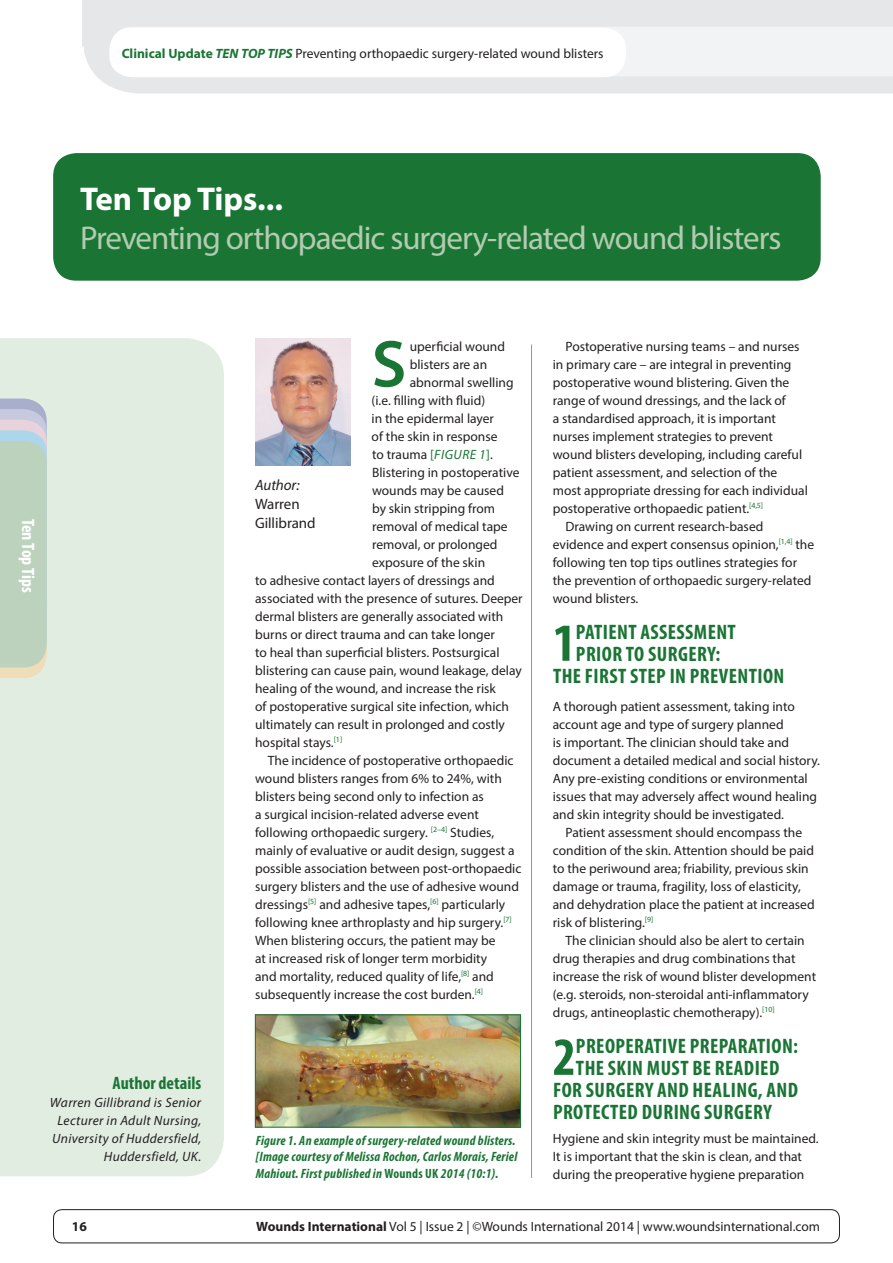
<style>
.page{position:relative;width:893px;height:1263px;background:#fff}
.page>*{position:absolute;margin:0;border:0;box-sizing:border-box;transform-origin:0 0}
.t1{font:600 66.9px "Myriad Pro";color:#1a7535}
.t2{font:700 condensed 54px "Myriad Pro";color:#1a7535}
.t3{font:33px "Myriad Pro";letter-spacing:-.03em;color:#b2cbb1}
.t4{font:700 33px "Myriad Pro";color:#fff}
.t5{font:700 condensed 21px "Myriad Pro";letter-spacing:.02em;color:#1a7535}
.t6{font:700 condensed 18px "Myriad Pro";color:#1a7535}
.t7{font:700 condensed 18px "Myriad Pro";color:#fff}
.t8{font:15px/19.2px "Myriad Pro";letter-spacing:-.005em;color:#231f20}
.t9{font:italic 15px "Myriad Pro";letter-spacing:-.005em;color:#231f20}
.t10{font:13.5px/18px "Myriad Pro";color:#231f20}
.t11{font:italic 700 condensed 13.5px/16.5px "Myriad Pro";letter-spacing:.015em;color:#1a7535}
.t12{font:italic 13.5px/18px "Myriad Pro";letter-spacing:.025em;color:#231f20;text-align:right}
.t13{font:700 13.5px "Myriad Pro";color:#231f20}
.s1{font-weight:700;color:#1a7535}
.s2{font-weight:700;font-style:italic;color:#1a7535}
.s3{color:#1a7535}
.s4{font-style:italic;color:#1a7535}
.s5{font-style:normal}
.s6{font-weight:700}
</style>
<div class="page">
<div style="left:53px;top:1209px;width:787px;height:34px;border:1px solid #231f20;border-radius:9px"></div>
<svg style="left:83px;top:45px;width:810px;height:49px;background:#e7e8ea"></svg>
<div style="left:83px;top:0;width:810px;height:45px;background:#e6e7e9"></div>
<div style="left:110px;top:27px;width:783px;height:49px;background:#f2f3f4"></div>
<div style="left:109px;top:28px;width:517px;height:49px;background:#fff;border-radius:22px"></div>
<hr style="left:531px;top:344px;width:1px;height:834px;background:#939598">
<div style="left:53px;top:153px;width:768px;height:128px;background:#1a7535;border-radius:23px"></div>
<img style="left:255px;top:338px;width:95px;height:128px">
<img style="left:257px;top:1016px;width:262px;height:109px">
<div style="left:255px;top:1014px;width:266px;height:113px;border:1px solid #1a7535"></div>
<div style="left:0;top:338px;width:224px;height:838px;background:#e2ede2"></div>
<svg style="left:0;top:398px;width:47px;height:280px;background:#bfd1c1"></svg>
<p class="t10" style="left:122px;top:44px;width:483px"><span class="s1">Clinical Update</span> <span class="s2">TEN TOP TIPS</span> Preventing orthopaedic surgery-related wound blisters</p>
<h3 class="t4" style="left:80px;top:177px;width:204px">Ten Top Tips...</h3>
<h3 class="t3" style="left:80px;top:217px;width:703px">Preventing orthopaedic surgery-related wound blisters</h3>
<h3 class="t7" style="left:39px;top:519px;width:76px;rotate:90deg">TEN TOP TIPS</h3>
<h3 class="t6" style="left:112px;top:1071px;width:90px">AUTHOR DETAILS</h3>
<p class="t12" style="left:50px;top:1093px;width:153px">Warren Gillibrand is Senior<br>Lecturer in Adult Nursing,<br>University of Huddersfield,<br>Huddersfield, UK.</p>
<h1 class="t1" style="left:372px;top:321px;width:36px">S</h1>
<p class="t10" style="left:410px;top:337px;width:97px">uperficial wound</p>
<p class="t10" style="left:410px;top:355px;width:79px">blisters are an</p>
<p class="t10" style="left:410px;top:373px;width:105px">abnormal swelling</p>
<p class="t10" style="left:372px;top:391px;width:115px">(i.e. filling with fluid)</p>
<p class="t10" style="left:372px;top:409px;width:124px">in the epidermal layer</p>
<p class="t10" style="left:372px;top:427px;width:127px">of the skin in response</p>
<p class="t10" style="left:372px;top:445px;width:122px">to trauma <span class="s3">[</span><span class="s4">Figure 1</span><span class="s3">]</span>.</p>
<p class="t10" style="left:372px;top:463px;width:149px">Blistering in postoperative</p>
<p class="t10" style="left:372px;top:481px;width:133px">wounds may be caused</p>
<p class="t10" style="left:372px;top:499px;width:124px">by skin stripping from</p>
<p class="t10" style="left:372px;top:517px;width:137px">removal of medical tape</p>
<p class="t10" style="left:372px;top:535px;width:127px">removal, or prolonged</p>
<p class="t10" style="left:372px;top:553px;width:115px">exposure of the skin</p>
<p class="t10" style="left:255px;top:571px;width:241px">to adhesive contact layers of dressings and</p>
<p class="t10" style="left:255px;top:589px;width:269px">associated with the presence of sutures. Deeper</p>
<p class="t10" style="left:255px;top:607px;width:250px">dermal blisters are generally associated with</p>
<p class="t10" style="left:255px;top:625px;width:241px">burns or direct trauma and can take longer</p>
<p class="t10" style="left:255px;top:643px;width:246px">to heal than superficial blisters. Postsurgical</p>
<p class="t10" style="left:255px;top:661px;width:268px">blistering can cause pain, wound leakage, delay</p>
<p class="t10" style="left:255px;top:679px;width:242px">healing of the wound, and increase the risk</p>
<p class="t10" style="left:255px;top:697px;width:255px">of postoperative surgical site infection, which</p>
<p class="t10" style="left:255px;top:715px;width:251px">ultimately can result in prolonged and costly</p>
<p class="t10" style="left:255px;top:733px;width:89px">hospital stays.<sup>[1]</sup></p>
<p class="t10" style="left:268px;top:751px;width:247px">The incidence of postoperative orthopaedic</p>
<p class="t10" style="left:255px;top:769px;width:248px">wound blisters ranges from 6% to 24%, with</p>
<p class="t10" style="left:255px;top:787px;width:230px">blisters being second only to infection as</p>
<p class="t10" style="left:255px;top:805px;width:225px">a surgical incision-related adverse event</p>
<p class="t10" style="left:255px;top:823px;width:241px">following orthopaedic surgery. <sup>[2–4]</sup> Studies,</p>
<p class="t10" style="left:255px;top:841px;width:261px">mainly of evaluative or audit design, suggest a</p>
<p class="t10" style="left:255px;top:859px;width:268px">possible association between post-orthopaedic</p>
<p class="t10" style="left:255px;top:877px;width:265px">surgery blisters and the use of adhesive wound</p>
<p class="t10" style="left:255px;top:895px;width:252px">dressings<sup>[5]</sup> and adhesive tapes,<sup>[6]</sup> particularly</p>
<p class="t10" style="left:255px;top:913px;width:258px">following knee arthroplasty and hip surgery.<sup>[7]</sup></p>
<p class="t10" style="left:255px;top:931px;width:242px">When blistering occurs, the patient may be</p>
<p class="t10" style="left:255px;top:949px;width:234px">at increased risk of longer term morbidity</p>
<p class="t10" style="left:255px;top:967px;width:240px">and mortality, reduced quality of life,<sup>[8]</sup> and</p>
<p class="t10" style="left:255px;top:985px;width:229px">subsequently increase the cost burden.<sup>[4]</sup></p>
<p class="t9" style="left:255px;top:475px;width:46px">Author:</p>
<p class="t8" style="left:255px;top:494px;width:62px">Warren<br>Gillibrand</p>
<p class="t11" style="left:256px;top:1132px;width:263px">Figure 1. An example of surgery-related wound blisters. [Image courtesy of Melissa Rochon, Carlos Morais, Feriel<br>Mahiout. First published in <span class="s5">WOUNDS UK</span> 2014 (10:1).</p>
<p class="t10" style="left:566px;top:337px;width:236px">Postoperative nursing teams – and nurses</p>
<p class="t10" style="left:553px;top:355px;width:240px">in primary care – are integral in preventing</p>
<p class="t10" style="left:553px;top:373px;width:238px">postoperative wound blistering. Given the</p>
<p class="t10" style="left:553px;top:391px;width:235px">range of wound dressings, and the lack of</p>
<p class="t10" style="left:553px;top:409px;width:225px">a standardised approach, it is important</p>
<p class="t10" style="left:553px;top:427px;width:222px">nurses implement strategies to prevent</p>
<p class="t10" style="left:553px;top:445px;width:251px">wound blisters developing, including careful</p>
<p class="t10" style="left:553px;top:463px;width:226px">patient assessment, and selection of the</p>
<p class="t10" style="left:553px;top:481px;width:257px">most appropriate dressing for each individual</p>
<p class="t10" style="left:553px;top:499px;width:212px">postoperative orthopaedic patient.<sup>[4,5]</sup></p>
<p class="t10" style="left:566px;top:517px;width:199px">Drawing on current research-based</p>
<p class="t10" style="left:553px;top:535px;width:263px">evidence and expert consensus opinion,<sup>[1,4]</sup> the</p>
<p class="t10" style="left:553px;top:553px;width:246px">following ten top tips outlines strategies for</p>
<p class="t10" style="left:553px;top:571px;width:260px">the prevention of orthopaedic surgery-related</p>
<p class="t10" style="left:553px;top:589px;width:87px">wound blisters.</p>
<h2 class="t2" style="left:553px;top:609px;width:24px">1</h2>
<h3 class="t5" style="left:576px;top:618px;width:130px">PATIENT ASSESSMENT</h3>
<h3 class="t5" style="left:576px;top:641px;width:146px">PRIOR TO SURGERY:</h3>
<h3 class="t5" style="left:553px;top:663px;width:221px">THE FIRST STEP IN PREVENTION</h3>
<p class="t10" style="left:553px;top:697px;width:269px">A thorough patient assessment, taking into account age and type of surgery planned<br>is important. The clinician should take and document a detailed medical and social history.<br>Any pre-existing conditions or environmental issues that may adversely affect wound healing and skin integrity should be investigated.</p>
<p class="t10" style="left:553px;top:823px;width:263px;text-indent:13px">Patient assessment should encompass the condition of the skin. Attention should be paid to the periwound area; friability, previous skin damage or trauma, fragility, loss of elasticity, and dehydration place the patient at increased risk of blistering.<sup>[9]</sup></p>
<p class="t10" style="left:553px;top:931px;width:265px;text-indent:13px">The clinician should also be alert to certain drug therapies and drug combinations that increase the risk of wound blister development (e.g. steroids, non-steroidal anti-inflammatory drugs, antineoplastic chemotherapy).<sup>[10]</sup></p>
<h2 class="t2" style="left:553px;top:1023px;width:24px">2</h2>
<h3 class="t5" style="left:576px;top:1032px;width:31px">PREOPE</h3>
<h3 class="t5" style="left:634px;top:1032px;width:165px">RATIVE PREPARATION:</h3>
<h3 class="t5" style="left:576px;top:1055px;width:205px">THE SKIN MUST BE READIED</h3>
<h3 class="t5" style="left:553px;top:1077px;width:247px">FOR SURGERY AN D HEALING, AN D</h3>
<h3 class="t5" style="left:553px;top:1099px;width:31px">PROTECTE</h3>
<h3 class="t5" style="left:628px;top:1099px;width:145px">D DURING SURGERY</h3>
<p class="t10" style="left:553px;top:1129px;width:267px">Hygiene and skin integrity must be maintained.<br>It is important that the skin is clean, and that during the preoperative hygiene preparation</p>
<p class="t13" style="left:72px;top:1218px;width:16px">16</p>
<p class="t10" style="left:256px;top:1217px;width:565px"><span class="s6">Wounds International</span> Vol 5 | Issue 2 | ©Wounds International 2014 | www.woundsinternational.com</p>
</div>
